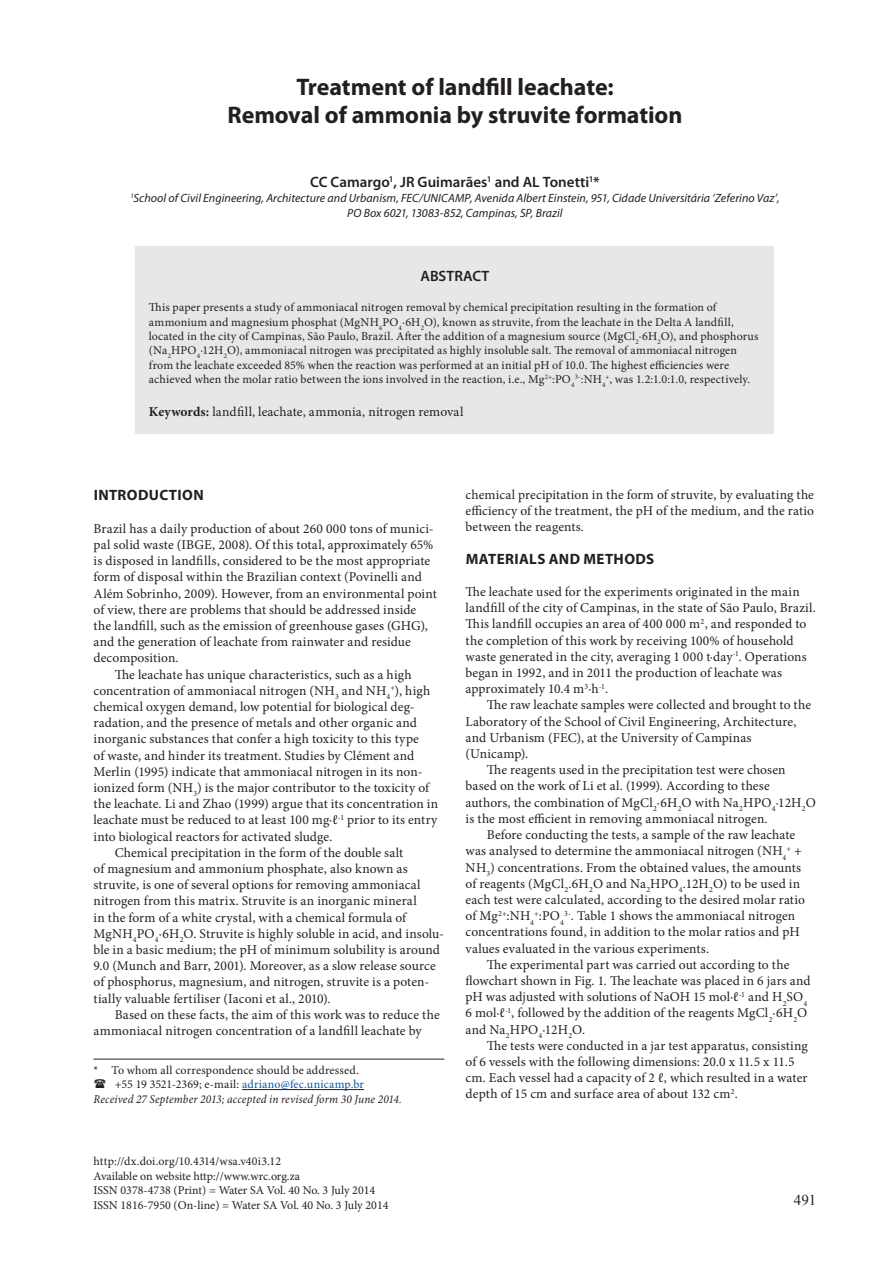
<style>
.page{position:relative;width:893px;height:1263px;background:#fff}
.page>*{position:absolute;margin:0;border:0;box-sizing:border-box;transform-origin:0 0}
.Headline{font:700 24px/28.8px "Myriad Pro";letter-spacing:-.005em;color:#231f20;text-align:center}
.Author{font:600 15px "Myriad Pro";color:#231f20}
.Subhead_1{font:700 15px "Myriad Pro";letter-spacing:.025em;color:#231f20}
.t1{font:15px "Times New Roman";color:#231f20}
.Body_Text{font:13.5px/16.2px "Minion Pro";letter-spacing:.005em;color:#231f20}
.Body_text_no_indent{font:13.5px/16.2px "Minion Pro";letter-spacing:.01em;color:#231f20}
.Keywords{font:13.5px "Minion Pro";letter-spacing:.005em;color:#231f20}
.Abstract{font:12px/14.4px "Minion Pro";letter-spacing:.01em;color:#231f20}
.Address{font:italic 12px/15px "Myriad Pro";letter-spacing:.005em;color:#231f20;text-align:center}
.Body_text_2{font:12px "Minion Pro";letter-spacing:.01em;color:#231f20}
.Body_text_2-2{font:italic 12px "Minion Pro";letter-spacing:.015em;color:#231f20;scale:.95 1}
.Body_Text-2{font:7.8px "Minion Pro";color:#231f20}
.Abstract-2{font:7.05px "Minion Pro";color:#231f20}
.s1{font-size:12px}
.s2{font-weight:700}
.s3{color:#015aaa}
.s4{font-size:13.5px}
</style>
<div class="page">
<div style="left:135px;top:247px;width:638px;height:187px;background:#e6e7e9"></div>
<hr style="left:242px;top:1089px;width:122px;height:1px;background:#231f20">
<hr style="left:94px;top:1059px;width:350px;height:1px;background:#231f20">
<p class="Headline" style="left:228px;top:71px;width:456px">Treatment of landfill leachate:<br>Removal of ammonia by struvite formation</p>
<p class="Author" style="left:310px;top:172px;width:291px">CC Camargo<sup>1</sup>, JR Guimarães<sup>1</sup> and AL Tonetti<sup>1</sup>*</p>
<p class="Address" style="left:130px;top:190px;width:651px"><sup>1</sup>School of Civil Engineering, Architecture and Urbanism, FEC/UNICAMP, Avenida Albert Einstein, 951, Cidade Universitária ‘Zeferino Vaz’,<br>PO Box 6021, 13083-852, Campinas, SP, Brazil</p>
<p class="Author" style="left:420px;top:266px;width:70px">ABSTRACT</p>
<p class="Abstract" style="left:149px;top:300px;width:611px">This paper presents a study of ammoniacal nitrogen removal by chemical precipitation resulting in the formation of ammonium and magnesium phosphat (MgNH<sub>4</sub>PO<sub>4</sub>∙6H<sub>2</sub>O), known as struvite, from the leachate in the Delta A landfill, located in the city of Campinas, São Paulo, Brazil. After the addition of a magnesium source (MgCl<sub>2</sub>∙6H<sub>2</sub>O), and phosphorus (Na<sub>2</sub>HPO<sub>4</sub>∙12H<sub>2</sub>O), ammoniacal nitrogen was precipitated as highly insoluble salt. The removal of ammoniacal nitrogen from the leachate exceeded 85% when the reaction was performed at an initial pH of 10.0. The highest efficiencies were achieved when the molar ratio between the ions involved in the reaction, i.e., Mg<sup>2+</sup>:PO<sub>4</sub></p>
<p class="Abstract-2" style="left:575px;top:372px;width:32px">3-<span class="s1">:NH</span>4</p>
<p class="Abstract" style="left:606px;top:372px;width:146px"><sup>+</sup>, was 1.2:1.0:1.0, respectively.</p>
<p class="Keywords" style="left:149px;top:402px;width:316px"><span class="s2">Keywords:</span> landfill, leachate, ammonia, nitrogen removal</p>
<p class="Subhead_1" style="left:94px;top:485px;width:112px">INTRODUCTION</p>
<p class="Body_text_no_indent" style="left:94px;top:520px;width:345px">Brazil has a daily production of about 260 000 tons of munici&shy;pal solid waste (IBGE, 2008). Of this total, approximately 65% is disposed in landfills, considered to be the most appropriate form of disposal within the Brazilian context (Povinelli and Além Sobrinho, 2009). However, from an environmental point of view, there are problems that should be addressed inside the landfill, such as the emission of greenhouse gases (GHG), and the generation of leachate from rainwater and residue decomposition.</p>
<p class="Body_Text" style="left:94px;top:666px;width:346px;text-indent:21px">The leachate has unique characteristics, such as a high concentration of ammoniacal nitrogen (NH<sub>3</sub> and NH<sub>4</sub><sup>+</sup>), high chemical oxygen demand, low potential for biological deg&shy;radation, and the presence of metals and other organic and inorganic substances that confer a high toxicity to this type<br>of waste, and hinder its treatment. Studies by Clément and Merlin (1995) indicate that ammoniacal nitrogen in its non&shy;ionized form (NH<sub>3</sub>) is the major contributor to the toxicity of the leachate. Li and Zhao (1999) argue that its concentration in leachate must be reduced to at least 100 mg∙ℓ<sup>-1</sup> prior to its entry into biological reactors for activated sludge.</p>
<p class="Body_Text" style="left:94px;top:844px;width:352px;text-indent:21px">Chemical precipitation in the form of the double salt<br>of magnesium and ammonium phosphate, also known as struvite, is one of several options for removing ammoniacal nitrogen from this matrix. Struvite is an inorganic mineral<br>in the form of a white crystal, with a chemical formula of MgNH<sub>4</sub>PO<sub>4</sub>∙6H<sub>2</sub>O. Struvite is highly soluble in acid, and insolu&shy;ble in a basic medium; the pH of minimum solubility is around 9.0 (Munch and Barr, 2001). Moreover, as a slow release source of phosphorus, magnesium, and nitrogen, struvite is a poten&shy;tially valuable fertiliser (Iaconi et al., 2010).</p>
<p class="Body_Text" style="left:94px;top:1006px;width:348px;text-indent:21px">Based on these facts, the aim of this work was to reduce the ammoniacal nitrogen concentration of a landfill leachate by</p>
<p class="Body_text_2" style="left:94px;top:1062px;width:267px">* To whom all correspondence should be addressed.</p>
<p class="Body_text_2" style="left:115px;top:1076px;width:251px">+55 19 3521-2369; e-mail: <span class="s3">adriano@fec.unicamp.br</span></p>
<p class="Body_text_2-2" style="left:94px;top:1091px;width:326px">Received 27 September 2013; accepted in revised form 30 June 2014.</p>
<p class="Body_Text" style="left:466px;top:486px;width:350px;text-align:justify">chemical precipitation in the form of struvite, by evaluating the efficiency of the treatment, the pH of the medium, and the ratio between the reagents.</p>
<p class="Subhead_1" style="left:466px;top:549px;width:190px">MATERIALS AND METHODS</p>
<p class="Body_text_no_indent" style="left:466px;top:584px;width:352px">The leachate used for the experiments originated in the main landfill of the city of Campinas, in the state of São Paulo, Brazil.<br>This landfill occupies an area of 400 000 m<sup>2</sup>, and responded to the completion of this work by receiving 100% of household waste generated in the city, averaging 1 000 t∙day<sup>-1</sup>. Operations began in 1992, and in 2011 the production of leachate was approximately 10.4 m<sup>3</sup>∙h<sup>-1</sup>.</p>
<p class="Body_Text" style="left:466px;top:697px;width:347px;text-indent:21px">The raw leachate samples were collected and brought to the Laboratory of the School of Civil Engineering, Architecture, and Urbanism (FEC), at the University of Campinas (Unicamp).</p>
<p class="Body_Text" style="left:466px;top:762px;width:352px;text-indent:21px">The reagents used in the precipitation test were chosen based on the work of Li et al. (1999). According to these authors, the combination of MgCl<sub>2</sub>∙6H<sub>2</sub>O with Na<sub>2</sub>HPO<sub>4</sub>∙12H<sub>2</sub>O is the most efficient in removing ammoniacal nitrogen.</p>
<p class="Body_Text" style="left:466px;top:827px;width:331px;text-indent:21px">Before conducting the tests, a sample of the raw leachate was analysed to determine the ammoniacal nitrogen (NH<sub>4</sub></p>
<p class="Body_Text-2" style="left:786px;top:843px;width:17px">+ <span class="s4">+</span></p>
<p class="Body_Text" style="left:466px;top:859px;width:341px">NH<sub>3</sub>) concentrations. From the obtained values, the amounts of reagents (MgCl<sub>2</sub>.6H<sub>2</sub>O and Na<sub>2</sub>HPO<sub>4</sub>.12H<sub>2</sub>O) to be used in each test were calculated, according to the desired molar ratio of Mg<sup>2+</sup>:NH<sub>4</sub><sup>+</sup>:PO<sub>4</sub><sup>3-</sup>. Table 1 shows the ammoniacal nitrogen concentrations found, in addition to the molar ratios and pH values evaluated in the various experiments.</p>
<p class="Body_Text" style="left:466px;top:956px;width:346px;text-indent:21px">The experimental part was carried out according to the flowchart shown in Fig. 1. The leachate was placed in 6 jars and pH was adjusted with solutions of NaOH 15 mol∙ℓ<sup>-1</sup> and H<sub>2</sub>SO<sub>4<br></sub>6 mol∙ℓ<sup>-1</sup>, followed by the addition of the reagents MgCl<sub>2</sub>∙6H<sub>2</sub>O and Na<sub>2</sub>HPO<sub>4</sub>∙12H<sub>2</sub>O.</p>
<p class="Body_Text" style="left:466px;top:1037px;width:344px;text-indent:21px">The tests were conducted in a jar test apparatus, consisting of 6 vessels with the following dimensions: 20.0 x 11.5 x 11.5 cm. Each vessel had a capacity of 2 ℓ, which resulted in a water depth of 15 cm and surface area of about 132 cm<sup>2</sup>.</p>
<p class="Body_text_2" style="left:94px;top:1153px;width:189px">http://dx.doi.org/10.4314/wsa.v40i3.12</p>
<p class="Abstract" style="left:94px;top:1169px;width:208px">Available on website http://www.wrc.org.za</p>
<p class="Abstract" style="left:94px;top:1183px;width:283px">ISSN 0378-4738 (Print) = Water SA Vol. 40 No. 3 July 2014</p>
<p class="Abstract" style="left:94px;top:1197px;width:297px">ISSN 1816-7950 (On-line) = Water SA Vol. 40 No. 3 July 2014</p>
<p class="t1" style="left:794px;top:1190px;width:24px">491</p>
</div>
